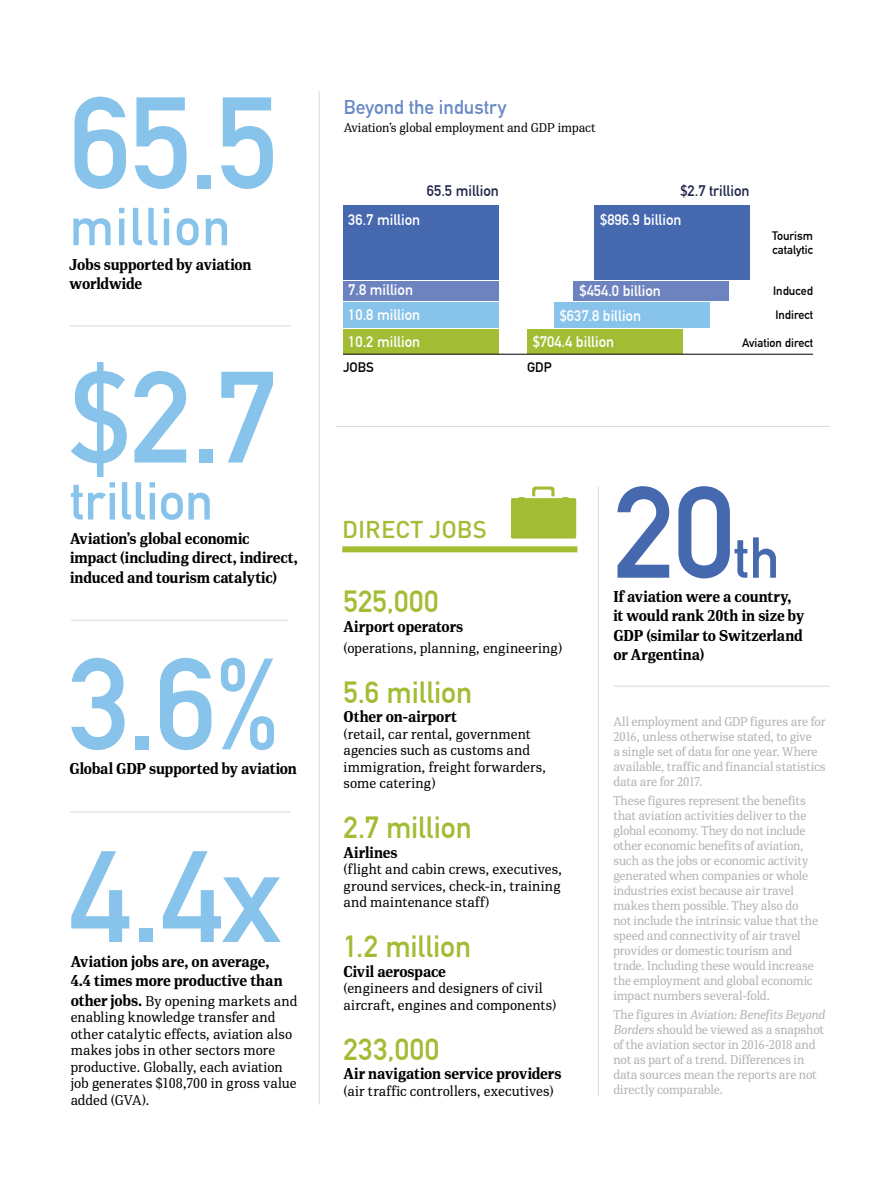
<style>
.page{position:relative;width:893px;height:1191px;background:#fff}
.page>*{position:absolute;margin:0;border:0;box-sizing:border-box;transform-origin:0 0}
.t1{font:700 127.5px "DIN Alternate";color:#87c3ea}
.t2{font:700 127.5px "DIN Alternate";color:#4568af}
.t3{font:700 56.7px "DIN Alternate";color:#4568af}
.t4{font:700 52.5px "DIN Alternate";letter-spacing:.02em;color:#87c3ea}
.t5{font:700 30px "DIN Alternate";color:#a2bc34}
.t6{font:500 24px "DIN";color:#a2bc34}
.t7{font:700 19.5px "DIN Alternate";color:#698ac5}
.t8{font:700 15.75px/19.5px "PFDIN Serif";letter-spacing:-.005em;color:#000}
.t9{font:700 15px "DIN Alternate";color:#fff}
.t10{font:700 15px "DIN Alternate";color:#22274c}
.t11{font:14.25px/16.5px "PFDIN Serif";letter-spacing:.01em;color:#000}
.t12{font:700 13.5px "DIN Alternate";color:#000}
.t13{font:12.75px/15px "PFDIN Serif";letter-spacing:-.01em;color:#b3b2b2}
.t14{font:12.75px "PFDIN Serif";color:#000}
.t15{font:700 12px/14.4px "DIN Alternate";color:#000}
.s1{font-weight:700;font-size:15.75px}
.s2{font-style:italic}
</style>
<div class="page">
<hr style="left:319px;top:91px;width:1px;height:1013px;background:#dadada">
<hr style="left:598px;top:486px;width:1px;height:609px;background:#dadada">
<hr style="left:71px;top:620px;width:217px;height:1px;background:#dadada">
<hr style="left:70px;top:325px;width:221px;height:1px;background:#dadada">
<hr style="left:70px;top:811px;width:221px;height:1px;background:#dadada">
<svg style="left:511px;top:486px;width:65px;height:52px"></svg>
<div style="left:342px;top:546px;width:235px;height:6px;background:#a2bc34"></div>
<div style="left:527px;top:329px;width:155px;height:25px;background:#a2bc34"></div>
<div style="left:554px;top:302px;width:155px;height:26px;background:#87c3ea"></div>
<div style="left:574px;top:281px;width:155px;height:20px;background:#6d83c0"></div>
<div style="left:594px;top:205px;width:156px;height:75px;background:#4568af"></div>
<div style="left:344px;top:329px;width:155px;height:25px;background:#a2bc34"></div>
<div style="left:344px;top:302px;width:155px;height:26px;background:#87c3ea"></div>
<div style="left:344px;top:281px;width:155px;height:20px;background:#6d83c0"></div>
<div style="left:344px;top:205px;width:155px;height:75px;background:#4568af"></div>
<hr style="left:343px;top:354px;width:470px;height:1px;background:#000">
<hr style="left:335px;top:426px;width:495px;height:1px;background:#dadada">
<hr style="left:613px;top:686px;width:217px;height:1px;background:#dadada">
<h1 class="t1" style="left:70px;top:46px;width:209px">65.5</h1>
<h3 class="t4" style="left:70px;top:187px;width:162px">million</h3>
<p class="t8" style="left:70px;top:254px;width:183px">Jobs supported by aviation worldwide</p>
<h1 class="t1" style="left:70px;top:320px;width:208px">$2.7</h1>
<h3 class="t4" style="left:70px;top:461px;width:145px">trillion</h3>
<p class="t8" style="left:70px;top:528px;width:229px">Aviation’s global economic impact (including direct, indirect, induced and tourism catalytic)</p>
<h1 class="t1" style="left:70px;top:607px;width:212px">3.6%</h1>
<p class="t8" style="left:70px;top:759px;width:229px">Global GDP supported by aviation</p>
<h1 class="t1" style="left:70px;top:800px;width:214px">4.4x</h1>
<p class="t8" style="left:71px;top:951px;width:214px">Aviation jobs are, on average,<br>4.4 times more productive than</p>
<p class="t11" style="left:71px;top:992px;width:228px"><span class="s1">other jobs.</span> By opening markets and enabling knowledge transfer and other catalytic effects, aviation also makes jobs in other sectors more productive. Globally, each aviation job generates $108,700 in gross value added (GVA).</p>
<h3 class="t7" style="left:344px;top:92px;width:164px">Beyond the industry</h3>
<p class="t14" style="left:344px;top:120px;width:253px">Aviation’s global employment and GDP impact</p>
<p class="t10" style="left:427px;top:180px;width:74px">65.5 million</p>
<p class="t10" style="left:680px;top:180px;width:71px">$2.7 trillion</p>
<p class="t9" style="left:348px;top:208px;width:74px">36.7 million</p>
<p class="t9" style="left:600px;top:208px;width:83px">$896.9 billion</p>
<p class="t9" style="left:348px;top:279px;width:66px">7.8 million</p>
<p class="t9" style="left:579px;top:280px;width:83px">$454.0 billion</p>
<p class="t9" style="left:348px;top:303px;width:74px">10.8 million</p>
<p class="t9" style="left:560px;top:304px;width:83px">$637.8 billion</p>
<p class="t9" style="left:348px;top:330px;width:74px">10.2 million</p>
<p class="t9" style="left:533px;top:331px;width:83px">$704.4 billion</p>
<p class="t12" style="left:343px;top:357px;width:32px">JOBS</p>
<p class="t12" style="left:527px;top:357px;width:26px">GDP</p>
<p class="t15" style="left:772px;top:228px;width:42px">Tourism catalytic</p>
<p class="t15" style="left:773px;top:282px;width:41px">Induced</p>
<p class="t15" style="left:775px;top:307px;width:39px">Indirect</p>
<p class="t15" style="left:742px;top:334px;width:73px">Aviation direct</p>
<h3 class="t6" style="left:342px;top:514px;width:146px">DIRECT JOBS</h3>
<h3 class="t5" style="left:344px;top:579px;width:96px">525,000</h3>
<p class="t8" style="left:344px;top:616px;width:121px">Airport operators</p>
<p class="t11" style="left:344px;top:639px;width:220px">(operations, planning, engineering)</p>
<h3 class="t5" style="left:344px;top:669px;width:130px">5.6 million</h3>
<p class="t8" style="left:344px;top:707px;width:115px">Other on-airport</p>
<p class="t11" style="left:344px;top:725px;width:204px">(retail, car rental, government agencies such as customs and immigration, freight forwarders, some catering)</p>
<h3 class="t5" style="left:344px;top:805px;width:130px">2.7 million</h3>
<p class="t8" style="left:344px;top:842px;width:56px">Airlines</p>
<p class="t11" style="left:344px;top:861px;width:220px;text-align:justify">(flight and cabin crews, executives, ground services, check-in, training and maintenance staff)</p>
<h3 class="t5" style="left:344px;top:924px;width:129px">1.2 million</h3>
<p class="t8" style="left:344px;top:961px;width:104px">Civil aerospace</p>
<p class="t11" style="left:344px;top:980px;width:214px">(engineers and designers of civil aircraft, engines and components)</p>
<h3 class="t5" style="left:344px;top:1026px;width:97px">233,000</h3>
<p class="t8" style="left:344px;top:1064px;width:220px">Air navigation service providers</p>
<p class="t11" style="left:344px;top:1082px;width:211px">(air traffic controllers, executives)</p>
<h1 class="t2" style="left:613px;top:436px;width:123px">20</h1>
<h2 class="t3" style="left:733px;top:514px;width:48px">th</h2>
<p class="t8" style="left:613px;top:586px;width:192px">If aviation were a country, it would rank 20th in size by<br>GDP (similar to Switzerland or Argentina)</p>
<p class="t13" style="left:613px;top:714px;width:214px">All employment and GDP figures are for 2016, unless otherwise stated, to give<br>a single set of data for one year. Where available, traffic and financial statistics data are for 2017.</p>
<p class="t13" style="left:613px;top:793px;width:206px">These figures represent the benefits that aviation activities deliver to the global economy. They do not include other economic benefits of aviation, such as the jobs or economic activity generated when companies or whole industries exist because air travel makes them possible. They also do not include the intrinsic value that the speed and connectivity of air travel provides or domestic tourism and trade. Including these would increase the employment and global economic impact numbers several-fold.</p>
<p class="t13" style="left:613px;top:1007px;width:213px">The figures in <span class="s2">Aviation: Benefits Beyond Borders</span> should be viewed as a snapshot of the aviation sector in 2016-2018 and not as part of a trend. Differences in data sources mean the reports are not directly comparable.</p>
</div>
